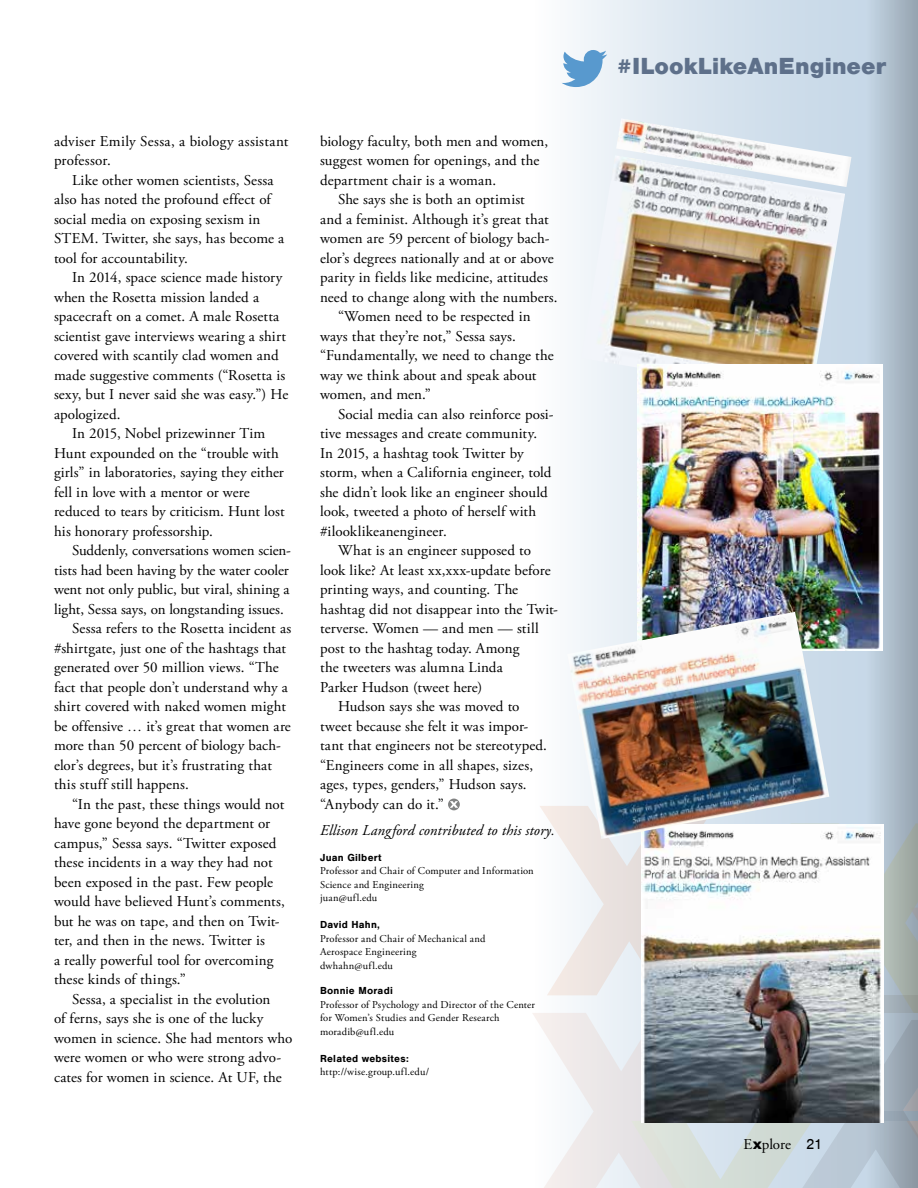
<style>
.page{position:relative;width:918px;height:1188px;background:#fff}
.page>*{position:absolute;margin:0;border:0;box-sizing:border-box;transform-origin:0 0}
.t1{font:900 24px "Nimbus San";letter-spacing:.005em;color:#5e708a}
.t2{font:15px/19.5px "Adobe Garamond Pro";letter-spacing:.005em;color:#000}
.t3{font:italic 15px "Adobe Garamond Pro";letter-spacing:.005em;color:#000}
.t4{font:10.5px/13.5px "Adobe Garamond Pro";letter-spacing:.02em;color:#000}
.t5{font:700 10.5px "Nimbus San";letter-spacing:.025em;color:#000}
.s1{font-family:"Gill Sans";font-weight:700}
.s2{font-family:"Nimbus San"}
</style>
<div class="page">
<svg style="left:561px;top:0;width:305px;height:806px"></svg>
<svg style="left:533px;top:806px;width:333px;height:382px"></svg>
<svg style="left:866px;top:0;width:52px;height:1188px;background:#acbbc6"></svg>
<img style="left:581px;top:155px;width:264px;height:242px">
<img style="left:616px;top:118px;width:235px;height:69px">
<svg style="left:448px;top:799px;width:12px;height:11px"></svg>
<img style="left:642px;top:825px;width:241px;height:297px">
<svg style="left:562px;top:50px;width:45px;height:37px"></svg>
<img style="left:638px;top:364px;width:244px;height:287px">
<img style="left:567px;top:612px;width:262px;height:227px">
<p class="t2" style="left:54px;top:132px;width:236px">adviser Emily Sessa, a biology assistant professor.</p>
<p class="t2" style="left:54px;top:171px;width:232px;text-indent:18px">Like other women scientists, Sessa also has noted the profound effect of social media on exposing sexism in STEM. Twitter, she says, has become a tool for accountability.</p>
<p class="t2" style="left:72px;top:268px;width:212px">In 2014, space science made history</p>
<p class="t2" style="left:54px;top:288px;width:207px">when the Rosetta mission landed a</p>
<p class="t2" style="left:54px;top:307px;width:227px">spacecraft on a comet. A male Rosetta</p>
<p class="t2" style="left:54px;top:327px;width:233px">scientist gave interviews wearing a shirt</p>
<p class="t2" style="left:54px;top:346px;width:226px">covered with scantily clad women and</p>
<p class="t2" style="left:54px;top:366px;width:233px">made suggestive comments (“Rosetta is</p>
<p class="t2" style="left:54px;top:385px;width:236px">sexy, but I never said she was easy.”) He</p>
<p class="t2" style="left:54px;top:405px;width:68px">apologized.</p>
<p class="t2" style="left:72px;top:424px;width:195px">In 2015, Nobel prizewinner Tim</p>
<p class="t2" style="left:54px;top:444px;width:227px">Hunt expounded on the “trouble with</p>
<p class="t2" style="left:54px;top:463px;width:231px">girls” in laboratories, saying they either</p>
<p class="t2" style="left:54px;top:483px;width:197px">fell in love with a mentor or were</p>
<p class="t2" style="left:54px;top:502px;width:232px">reduced to tears by criticism. Hunt lost</p>
<p class="t2" style="left:54px;top:522px;width:160px">his honorary professorship.</p>
<p class="t2" style="left:72px;top:541px;width:221px">Suddenly, conversations women scien-</p>
<p class="t2" style="left:54px;top:561px;width:236px">tists had been having by the water cooler</p>
<p class="t2" style="left:54px;top:580px;width:237px">went not only public, but viral, shining a</p>
<p class="t2" style="left:54px;top:600px;width:231px">light, Sessa says, on longstanding issues.</p>
<p class="t2" style="left:72px;top:619px;width:221px">Sessa refers to the Rosetta incident as</p>
<p class="t2" style="left:54px;top:639px;width:234px">#shirtgate, just one of the hashtags that</p>
<p class="t2" style="left:54px;top:658px;width:226px">generated over 50 million views. “The</p>
<p class="t2" style="left:54px;top:678px;width:235px">fact that people don’t understand why a</p>
<p class="t2" style="left:54px;top:697px;width:234px">shirt covered with naked women might</p>
<p class="t2" style="left:54px;top:717px;width:238px">be offensive … it’s great that women are</p>
<p class="t2" style="left:54px;top:736px;width:228px">more than 50 percent of biology bach-</p>
<p class="t2" style="left:54px;top:756px;width:219px">elor’s degrees, but it’s frustrating that</p>
<p class="t2" style="left:54px;top:775px;width:136px">this stuff still happens.</p>
<p class="t2" style="left:72px;top:795px;width:214px">“In the past, these things would not</p>
<p class="t2" style="left:54px;top:814px;width:218px">have gone beyond the department or</p>
<p class="t2" style="left:54px;top:834px;width:224px">campus,” Sessa says. “Twitter exposed</p>
<p class="t2" style="left:54px;top:853px;width:220px">these incidents in a way they had not</p>
<p class="t2" style="left:54px;top:873px;width:221px">been exposed in the past. Few people</p>
<p class="t2" style="left:54px;top:892px;width:232px">would have believed Hunt’s comments,</p>
<p class="t2" style="left:54px;top:912px;width:227px">but he was on tape, and then on Twit-</p>
<p class="t2" style="left:54px;top:931px;width:212px">ter, and then in the news. Twitter is</p>
<p class="t2" style="left:54px;top:951px;width:221px">a really powerful tool for overcoming</p>
<p class="t2" style="left:54px;top:970px;width:133px">these kinds of things.”</p>
<p class="t2" style="left:72px;top:990px;width:200px">Sessa, a specialist in the evolution</p>
<p class="t2" style="left:54px;top:1009px;width:211px">of ferns, says she is one of the lucky</p>
<p class="t2" style="left:54px;top:1029px;width:240px">women in science. She had mentors who</p>
<p class="t2" style="left:54px;top:1048px;width:229px">were women or who were strong advo-</p>
<p class="t2" style="left:54px;top:1068px;width:229px">cates for women in science. At UF, the</p>
<p class="t2" style="left:320px;top:132px;width:230px">biology faculty, both men and women,</p>
<p class="t2" style="left:320px;top:151px;width:221px">suggest women for openings, and the</p>
<p class="t2" style="left:320px;top:171px;width:178px">department chair is a woman.</p>
<p class="t2" style="left:338px;top:190px;width:188px">She says she is both an optimist</p>
<p class="t2" style="left:320px;top:210px;width:230px">and a feminist. Although it’s great that</p>
<p class="t2" style="left:320px;top:229px;width:231px">women are 59 percent of biology bach-</p>
<p class="t2" style="left:320px;top:249px;width:235px">elor’s degrees nationally and at or above</p>
<p class="t2" style="left:320px;top:268px;width:229px">parity in fields like medicine, attitudes</p>
<p class="t2" style="left:320px;top:288px;width:239px">need to change along with the numbers.</p>
<p class="t2" style="left:338px;top:307px;width:194px">“Women need to be respected in</p>
<p class="t2" style="left:320px;top:327px;width:197px">ways that they’re not,” Sessa says.</p>
<p class="t2" style="left:320px;top:346px;width:235px">“Fundamentally, we need to change the</p>
<p class="t2" style="left:320px;top:366px;width:218px">way we think about and speak about</p>
<p class="t2" style="left:320px;top:385px;width:112px">women, and men.”</p>
<p class="t2" style="left:338px;top:405px;width:217px">Social media can also reinforce posi-</p>
<p class="t2" style="left:320px;top:424px;width:218px">tive messages and create community.</p>
<p class="t2" style="left:320px;top:444px;width:205px">In 2015, a hashtag took Twitter by</p>
<p class="t2" style="left:320px;top:463px;width:233px">storm, when a California engineer, told</p>
<p class="t2" style="left:320px;top:483px;width:229px">she didn’t look like an engineer should</p>
<p class="t2" style="left:320px;top:502px;width:217px">look, tweeted a photo of herself with</p>
<p class="t2" style="left:320px;top:522px;width:128px">#ilooklikeanengineer.</p>
<p class="t2" style="left:338px;top:541px;width:194px">What is an engineer supposed to</p>
<p class="t2" style="left:320px;top:561px;width:232px">look like? At least xx,xxx-update before</p>
<p class="t2" style="left:320px;top:580px;width:200px">printing ways, and counting. The</p>
<p class="t2" style="left:320px;top:600px;width:239px">hashtag did not disappear into the Twit-</p>
<p class="t2" style="left:320px;top:619px;width:220px">terverse. Women — and men — still</p>
<p class="t2" style="left:320px;top:639px;width:201px">post to the hashtag today. Among</p>
<p class="t2" style="left:320px;top:658px;width:184px">the tweeters was alumna Linda</p>
<p class="t2" style="left:320px;top:678px;width:164px">Parker Hudson (tweet here)</p>
<p class="t2" style="left:338px;top:697px;width:183px">Hudson says she was moved to</p>
<p class="t2" style="left:320px;top:717px;width:210px">tweet because she felt it was impor-</p>
<p class="t2" style="left:320px;top:736px;width:228px">tant that engineers not be stereotyped.</p>
<p class="t2" style="left:320px;top:756px;width:215px">“Engineers come in all shapes, sizes,</p>
<p class="t2" style="left:320px;top:775px;width:208px">ages, types, genders,” Hudson says.</p>
<p class="t2" style="left:320px;top:795px;width:125px">“Anybody can do it.”</p>
<p class="t3" style="left:320px;top:821px;width:236px">Ellison Langford contributed to this story.</p>
<p class="t5" style="left:320px;top:851px;width:63px">Juan Gilbert</p>
<p class="t4" style="left:320px;top:864px;width:215px">Professor and Chair of Computer and Information<br>Science and Engineering<br>juan@ufl.edu</p>
<p class="t5" style="left:320px;top:919px;width:61px">David Hahn,</p>
<p class="t4" style="left:320px;top:932px;width:167px">Professor and Chair of Mechanical and<br>Aerospace Engineering dwhahn@ufl.edu</p>
<p class="t5" style="left:320px;top:985px;width:74px">Bonnie Moradi</p>
<p class="t4" style="left:320px;top:998px;width:216px">Professor of Psychology and Director of the Center for Women’s Studies and Gender Research moradib@ufl.edu</p>
<p class="t5" style="left:320px;top:1052px;width:90px">Related websites:</p>
<p class="t4" style="left:320px;top:1065px;width:111px">http://wise.group.ufl.edu/</p>
<h1 class="t1" style="left:617px;top:53px;width:271px">#ILookLikeAnEngineer</h1>
<p class="t2" style="left:744px;top:1135px;width:80px">E<span class="s1">x</span>plore <span class="s2">21</span></p>
</div>
